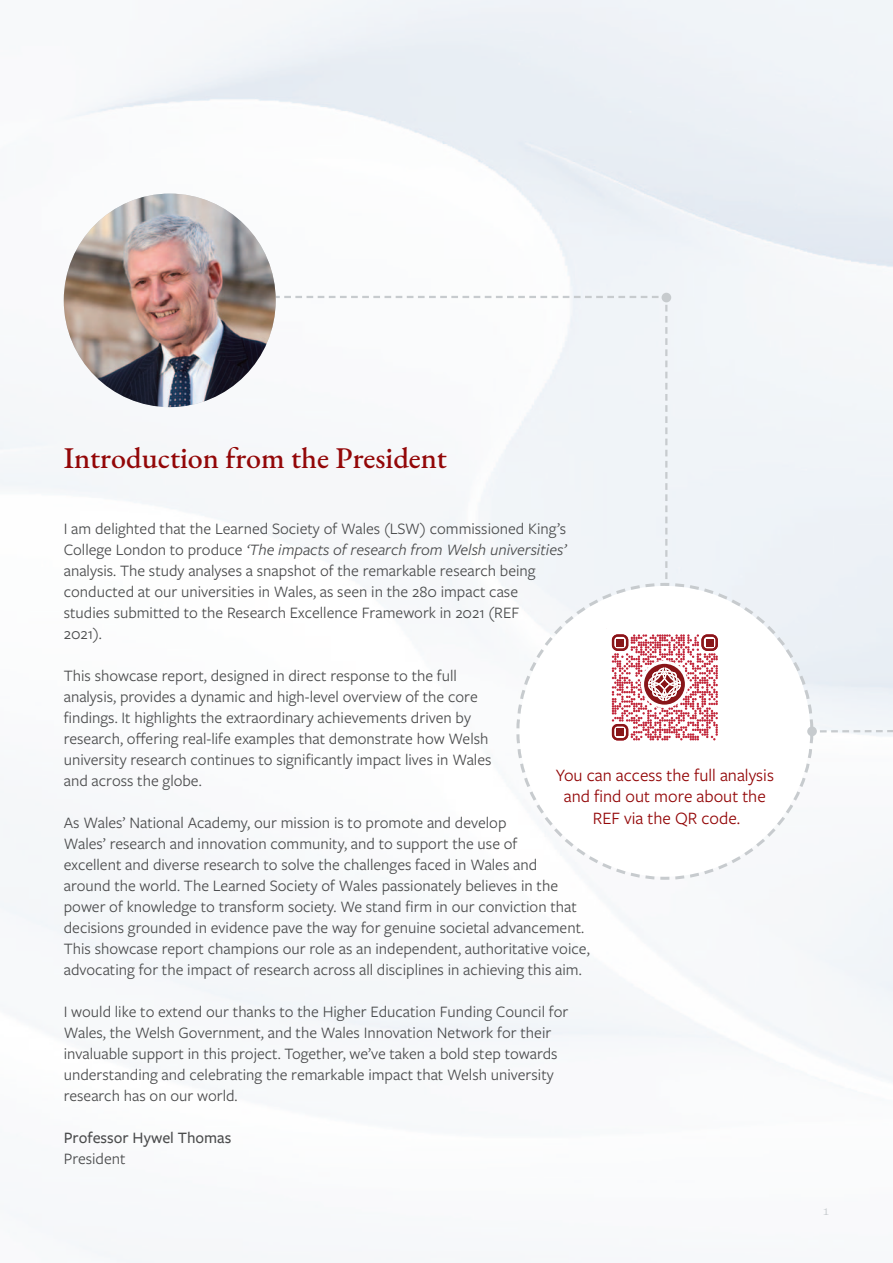
<style>
.page{position:relative;width:893px;height:1263px;background:#fff}
.page>*{position:absolute;margin:0;border:0;box-sizing:border-box;transform-origin:0 0}
.t1{font:500 30px "EB Garamond";color:#930708}
.t2{font:18px/21.6px "Freight Sans Pro";color:#930708;text-align:center}
.t3{font:16.5px/21px "Freight Sans Pro";color:#4b4c4d}
.t4{font:500 16.5px "Freight Sans Pro";color:#4b4c4d}
.t5{font:12px "Galaxie Copernicus";color:#c7cbce}
.s1{font-style:italic}
</style>
<div class="page">
<img style="left:0;top:0;width:893px;height:1263px">
<img style="left:64px;top:194px;width:212px;height:213px;border-radius:50%">
<svg style="left:515px;top:740px;width:300px;height:141px"></svg>
<svg style="left:660px;top:877px;width:9px;height:3px"></svg>
<svg style="left:262px;top:295px;width:631px;height:445px"></svg>
<div style="left:662px;top:293px;width:9px;height:9px;background:#c7cbce;border-radius:50%"></div>
<div style="left:807px;top:726px;width:10px;height:10px;background:#c7cbce;border-radius:50%"></div>
<p class="t1" style="left:64px;top:437px;width:385px">Introduction from the President</p>
<p class="t3" style="left:64px;top:519px;width:504px">I am delighted that the Learned Society of Wales (LSW) commissioned King’s College London to produce <span class="s1">‘The impacts of research from Welsh universities’ </span>analysis. The study analyses a snapshot of the remarkable research being conducted at our universities in Wales, as seen in the 280 impact case studies submitted to the Research Excellence Framework in 2021 (REF<br>2021).</p>
<p class="t3" style="left:64px;top:666px;width:429px">This showcase report, designed in direct response to the full analysis, provides a dynamic and high-level overview of the core findings. It highlights the extraordinary achievements driven by research, offering real-life examples that demonstrate how Welsh university research continues to significantly impact lives in Wales and across the globe.</p>
<p class="t3" style="left:64px;top:813px;width:527px">As Wales’ National Academy, our mission is to promote and develop<br>Wales’ research and innovation community, and to support the use of<br>excellent and diverse research to solve the challenges faced in Wales and<br>around the world. The Learned Society of Wales passionately believes in the power of knowledge to transform society. We stand firm in our conviction that decisions grounded in evidence pave the way for genuine societal advancement.<br>This showcase report champions our role as an independent, authoritative voice, advocating for the impact of research across all disciplines in achieving this aim.</p>
<p class="t3" style="left:64px;top:1002px;width:506px">I would like to extend our thanks to the Higher Education Funding Council for Wales, the Welsh Government, and the Wales Innovation Network for their invaluable support in this project. Together, we’ve taken a bold step towards understanding and celebrating the remarkable impact that Welsh university research has on our world.</p>
<p class="t4" style="left:64px;top:1131px;width:169px">Professor Hywel Thomas</p>
<p class="t3" style="left:64px;top:1149px;width:63px">President</p>
<p class="t2" style="left:556px;top:766px;width:220px">You can access the full analysis and find out more about the<br>REF via the QR code.</p>
<p class="t5" style="left:823px;top:1203px;width:8px">1</p>
</div>
